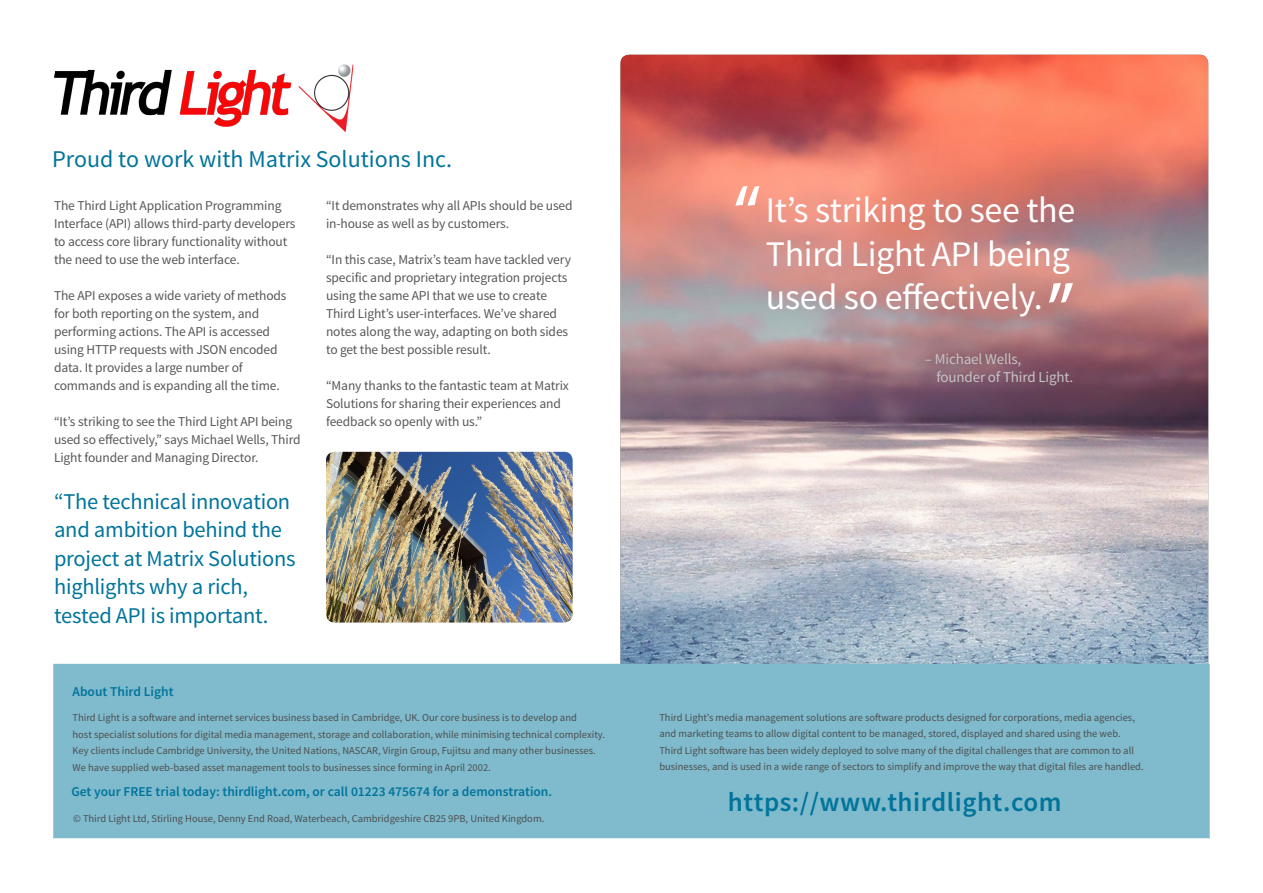
<style>
.page{position:relative;width:1263px;height:893px;background:#fff}
.page>*{position:absolute;margin:0;border:0;box-sizing:border-box;transform-origin:0 0}
.t1{font:81px "Myriad Pro";color:#fff}
.t2{font:36px/43.2px "Source Sans Pro";letter-spacing:-.01em;color:#fff}
.t3{font:600 27px "Source Sans Pro";letter-spacing:.02em;color:#01749b}
.t4{font:24px "Source Sans Pro";color:#01749b}
.t5{font:22.5px/28.5px "Source Sans Pro";letter-spacing:-.01em;color:#01749b}
.t6{font:15px "Source Sans Pro";letter-spacing:-.01em;color:#c6c4c4}
.t7{font:13.5px/18px "Source Sans Pro";letter-spacing:-.01em;color:#585757}
.t8{font:600 13.5px "Source Sans Pro";color:#01749b}
.t9{font:10.5px/16.5px "Source Sans Pro";color:#4e4f50}
</style>
<div class="page">
<img style="left:620px;top:55px;width:588px;height:609px">
<div style="left:53px;top:664px;width:1157px;height:174px;background:#7fbacd"></div>
<img style="left:54px;top:65px;width:300px;height:66px">
<img style="left:326px;top:452px;width:247px;height:170px">
<p class="t4" style="left:52px;top:144px;width:401px">Proud to work with Matrix Solutions Inc.</p>
<p class="t7" style="left:54px;top:197px;width:243px">The Third Light Application Programming Interface (API) allows third-party developers to access core library functionality without the need to use the web interface.</p>
<p class="t7" style="left:54px;top:287px;width:234px">The API exposes a wide variety of methods for both reporting on the system, and performing actions. The API is accessed using HTTP requests with JSON encoded data. It provides a large number of commands and is expanding all the time.</p>
<p class="t7" style="left:54px;top:413px;width:248px">“It’s striking to see the Third Light API being used so effectively,” says Michael Wells, Third<br>Light founder and Managing Director.</p>
<p class="t5" style="left:54px;top:487px;width:243px">“The technical innovation and ambition behind the project at Matrix Solutions highlights why a rich, tested API is important.</p>
<p class="t7" style="left:326px;top:197px;width:248px">“It demonstrates why all APIs should be used in-house as well as by customers.</p>
<p class="t7" style="left:326px;top:251px;width:246px">“In this case, Matrix’s team have tackled very specific and proprietary integration projects using the same API that we use to create Third Light’s user-interfaces. We’ve shared notes along the way, adapting on both sides to get the best possible result.</p>
<p class="t7" style="left:326px;top:377px;width:244px">“Many thanks to the fantastic team at Matrix<br>Solutions for sharing their experiences and feedback so openly with us.”</p>
<p class="t8" style="left:73px;top:683px;width:103px">About Third Light</p>
<p class="t9" style="left:73px;top:710px;width:506px">Third Light is a software and internet services business based in Cambridge, UK. Our core business is to develop and</p>
<p class="t9" style="left:73px;top:726px;width:534px">host specialist solutions for digital media management, storage and collaboration, while minimising technical complexity.<br>Key clients include Cambridge University, the United Nations, NASCAR, Virgin Group, Fujitsu and many other businesses.</p>
<p class="t9" style="left:73px;top:759px;width:420px">We have supplied web-based asset management tools to businesses since forming in April 2002.</p>
<p class="t8" style="left:71px;top:783px;width:482px">Get your FREE trial today: thirdlight.com, or call 01223 475674 for a demonstration.</p>
<p class="t9" style="left:73px;top:810px;width:473px">© Third Light Ltd, Stirling House, Denny End Road, Waterbeach, Cambridgeshire CB25 9PB, United Kingdom.</p>
<p class="t1" style="left:733px;top:164px;width:30px">“</p>
<p class="t2" style="left:766px;top:189px;width:311px">It’s striking to see the<br>Third Light API being used so effectively.</p>
<p class="t1" style="left:1046px;top:261px;width:30px">”</p>
<p class="t6" style="left:925px;top:350px;width:98px">– Michael Wells,</p>
<p class="t6" style="left:936px;top:368px;width:138px">founder of Third Light.</p>
<p class="t9" style="left:659px;top:709px;width:486px">Third Light’s media management solutions are software products designed for corporations, media agencies, and marketing teams to allow digital content to be managed, stored, displayed and shared using the web.<br>Third Light software has been widely deployed to solve many of the digital challenges that are common to all businesses, and is used in a wide range of sectors to simplify and improve the way that digital files are handled.</p>
<p class="t3" style="left:728px;top:785px;width:335px">https://www.thirdlight.com</p>
</div>
